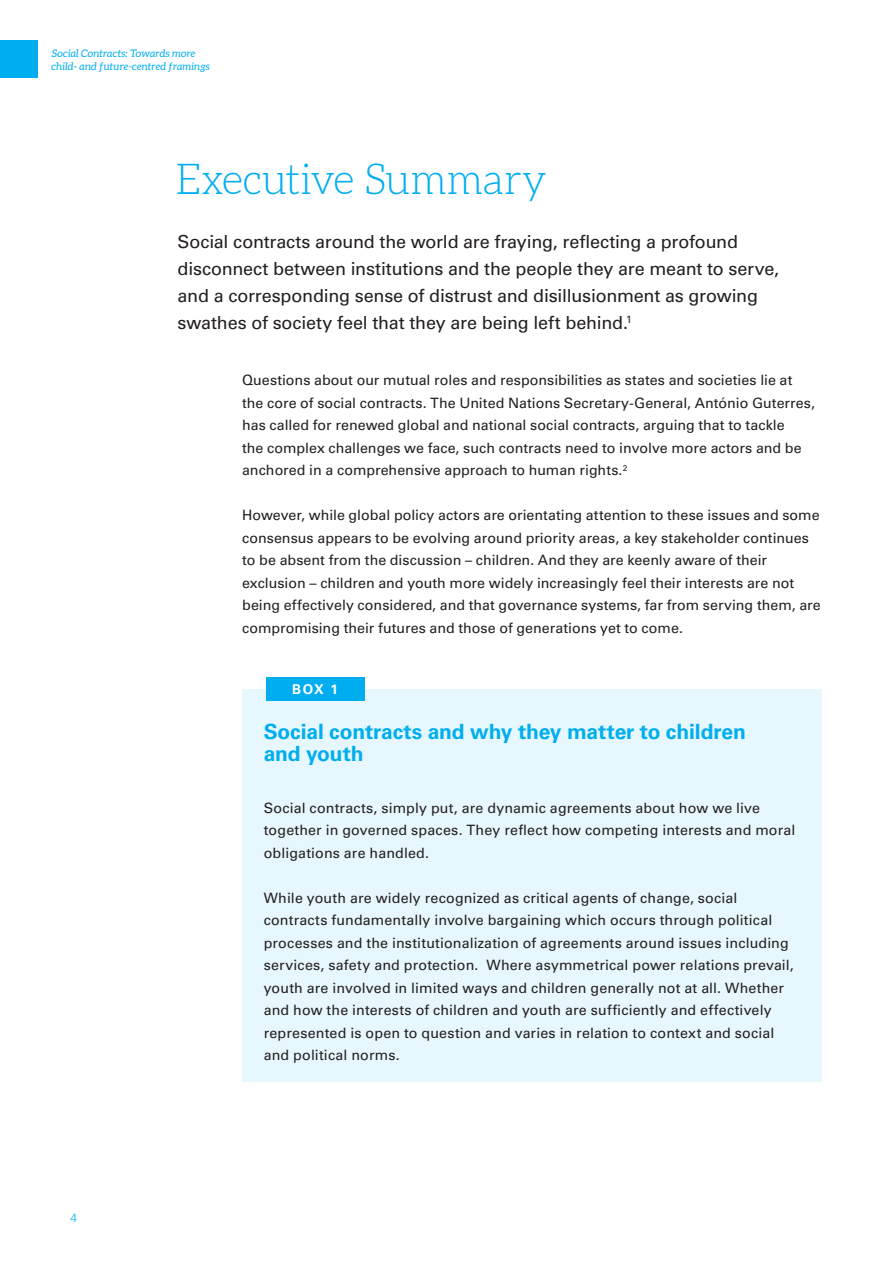
<style>
.page{position:relative;width:893px;height:1263px;background:#fff}
.page>*{position:absolute;margin:0;border:0;box-sizing:border-box;transform-origin:0 0}
.Header_Aleo_36{font:300 42px "Aleo";letter-spacing:-.015em;color:#00aeef}
.t1{font:700 21px/22.5px "Univers LT Pro 65";letter-spacing:-.005em;color:#00aeef}
.t2{font:18px/27px "Univers LT Pro 55 Roman";letter-spacing:-.01em;color:#231f20}
.t3{font:14.25px/22.5px "Univers LT Pro 55 Roman";letter-spacing:.005em;color:#231f20}
.t4{font:700 13.5px "Univers LT Pro 65";color:#fff}
.t5{font:300 12px "Univers LT Pro 45";color:#00aeef}
.t6{font:italic 10.5px/13.5px "Aleo";letter-spacing:.01em;color:#00aeef}
</style>
<div class="page">
<div style="left:0;top:40px;width:38px;height:38px;background:#00aeef"></div>
<div style="left:242px;top:689px;width:580px;height:393px;background:#e6f7fd"></div>
<div style="left:266px;top:677px;width:98px;height:24px;background:#00aeef"></div>
<p class="t6" style="left:52px;top:46px;width:160px">Social Contracts: Towards more child- and future-centred framings</p>
<p class="Header_Aleo_36" style="left:175px;top:155px;width:373px">Executive Summary</p>
<p class="t2" style="left:178px;top:228px;width:603px">Social contracts around the world are fraying, reflecting a profound disconnect between institutions and the people they are meant to serve, and a corresponding sense of distrust and disillusionment as growing swathes of society feel that they are being left behind.<sup>1</sup></p>
<p class="t3" style="left:242px;top:369px;width:574px">Questions about our mutual roles and responsibilities as states and societies lie at the core of social contracts. The United Nations Secretary-General, António Guterres, has called for renewed global and national social contracts, arguing that to tackle<br>the complex challenges we face, such contracts need to involve more actors and be anchored in a comprehensive approach to human rights.<sup>2</sup></p>
<p class="t3" style="left:242px;top:504px;width:580px">However, while global policy actors are orientating attention to these issues and some consensus appears to be evolving around priority areas, a key stakeholder continues to be absent from the discussion – children. And they are keenly aware of their exclusion – children and youth more widely increasingly feel their interests are not being effectively considered, and that governance systems, far from serving them, are compromising their futures and those of generations yet to come.</p>
<p class="t4" style="left:292px;top:681px;width:47px">BOX 1</p>
<p class="t5" style="left:71px;top:1211px;width:8px">4</p>
<p class="t1" style="left:264px;top:720px;width:484px">Social contracts and why they matter to children and youth</p>
<p class="t3" style="left:264px;top:796px;width:533px">Social contracts, simply put, are dynamic agreements about how we live together in governed spaces. They reflect how competing interests and moral obligations are handled.</p>
<p class="t3" style="left:264px;top:886px;width:531px">While youth are widely recognized as critical agents of change, social contracts fundamentally involve bargaining which occurs through political processes and the institutionalization of agreements around issues including services, safety and protection. Where asymmetrical power relations prevail, youth are involved in limited ways and children generally not at all. Whether and how the interests of children and youth are sufficiently and effectively represented is open to question and varies in relation to context and social and political norms.</p>
</div>
